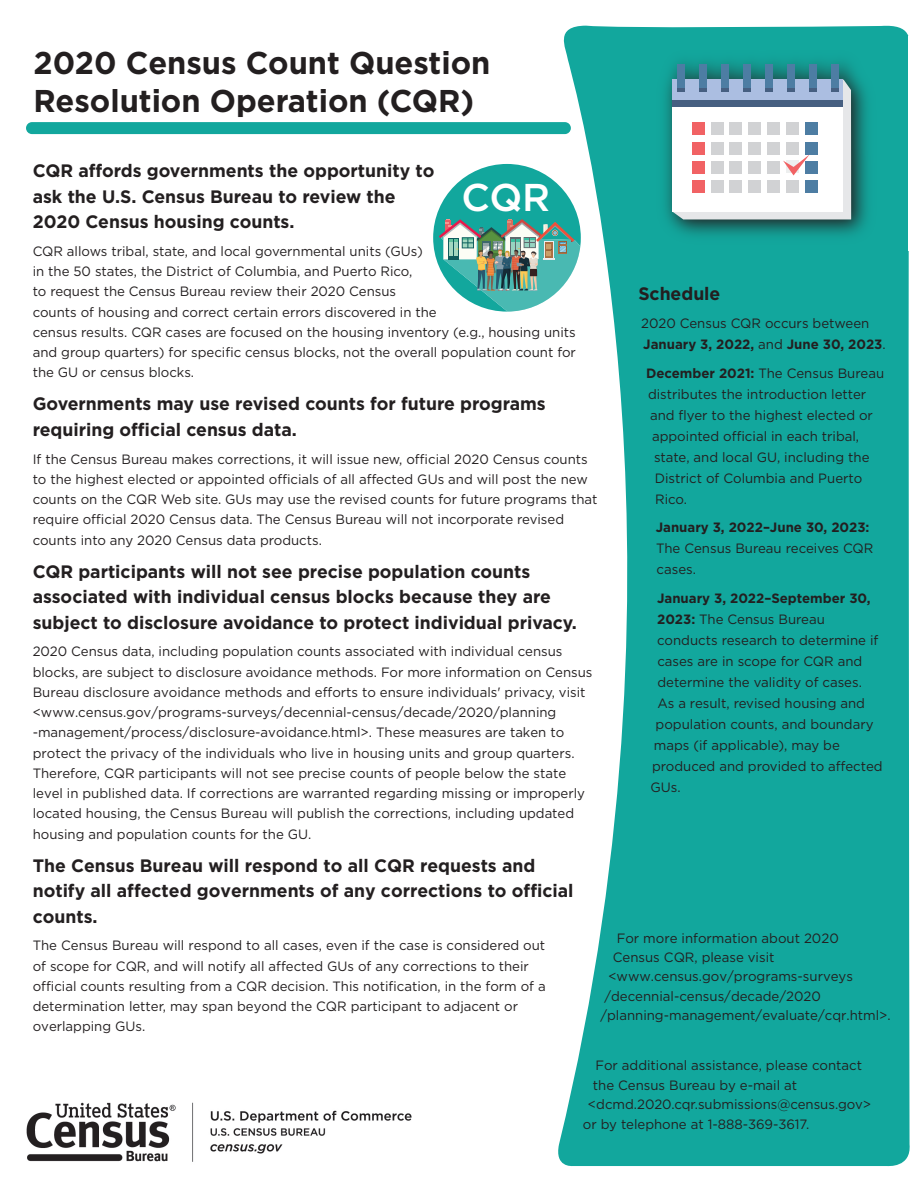
<style>
.page{position:relative;width:918px;height:1188px;background:#fff}
.page>*{position:absolute;margin:0;border:0;box-sizing:border-box;transform-origin:0 0}
.t1{font:500 38.7px "Gotham";color:#fff}
.t2{font:700 31.5px/37.8px "Gotham";color:#231f20}
.t3{font:700 18px/25.5px "Gotham";color:#231f20}
.t4{font:13.5px/20.2px "Gotham";color:#231f20}
.t5{font:700 13.5px "Gotham";color:#231f20}
.s1{font-weight:700}
</style>
<div class="page">
<svg style="left:554px;top:25px;width:356px;height:1142px;fill:#12a79d"></svg>
<div style="left:909px;top:36px;width:9px;height:215px;background:#fff"></div>
<img style="left:654px;top:46px;width:225px;height:202px">
<div style="left:677px;top:64px;width:7px;height:23px;background:#4d7da3"></div>
<div style="left:699px;top:64px;width:7px;height:23px;background:#4d7da3"></div>
<div style="left:721px;top:64px;width:7px;height:23px;background:#4d7da3"></div>
<div style="left:743px;top:64px;width:8px;height:23px;background:#4d7da3"></div>
<div style="left:765px;top:64px;width:8px;height:23px;background:#4d7da3"></div>
<div style="left:788px;top:64px;width:7px;height:23px;background:#4d7da3"></div>
<div style="left:810px;top:64px;width:7px;height:23px;background:#4d7da3"></div>
<div style="left:832px;top:64px;width:7px;height:23px;background:#4d7da3"></div>
<svg style="left:672px;top:79px;width:179px;height:140px"></svg>
<svg style="left:433px;top:164px;width:148px;height:148px"></svg>
<div style="left:26px;top:122px;width:545px;height:12px;background:#12a79d;border-radius:6px"></div>
<img style="left:26px;top:1102px;width:386px;height:60px">
<h1 class="t2" style="left:34px;top:44px;width:458px">2020 Census Count Question<br>Resolution Operation (CQR)</h1>
<p class="t3" style="left:33px;top:158px;width:403px">CQR a˜ords governments the opportunity to ask the U.S. Census Bureau to review the<br>2020 Census housing counts.</p>
<p class="t4" style="left:33px;top:241px;width:545px">CQR allows tribal, state, and local governmental units (GUs)<br>in the 50 states, the District of Columbia, and Puerto Rico,<br>to request the Census Bureau review their 2020 Census<br>counts of housing and correct certain errors discovered in the<br>census results. CQR cases are focused on the housing inventory (e.g., housing units and group quarters) for specifc census blocks, not the overall population count for the GU or census blocks.</p>
<p class="t3" style="left:33px;top:391px;width:515px">Governments may use revised counts for future programs requiring o°cial census data.</p>
<p class="t4" style="left:33px;top:448px;width:566px">If the Census Bureau makes corrections, it will issue new, o°cial 2020 Census counts to the highest elected or appointed o°cials of all a˛ected GUs and will post the new counts on the CQR Web site. GUs may use the revised counts for future programs that require o°cial 2020 Census data. The Census Bureau will not incorporate revised counts into any 2020 Census data products.</p>
<p class="t3" style="left:33px;top:558px;width:546px">CQR participants will not see precise population counts associated with individual census blocks because they are subject to disclosure avoidance to protect individual privacy.</p>
<p class="t4" style="left:33px;top:641px;width:561px">2020 Census data, including population counts associated with individual census blocks, are subject to disclosure avoidance methods. For more information on Census Bureau disclosure avoidance methods and efforts to ensure individuals' privacy, visit &lt;www.census.gov/programs-surveys/decennial-census/decade/2020/planning -management/process/disclosure-avoidance.html&gt;. These measures are taken to protect the privacy of the individuals who live in housing units and group quarters.<br>Therefore, CQR participants will not see precise counts of people below the state level in published data. If corrections are warranted regarding missing or improperly located housing, the Census Bureau will publish the corrections, including updated housing and population counts for the GU.</p>
<p class="t3" style="left:33px;top:852px;width:542px">The Census Bureau will respond to all CQR requests and notify all affected governments of any corrections to official counts.</p>
<p class="t4" style="left:33px;top:935px;width:515px">The Census Bureau will respond to all cases, even if the case is considered out of scope for CQR, and will notify all affected GUs of any corrections to their official counts resulting from a CQR decision. This notifcation, in the form of a determination letter, may span beyond the CQR participant to adjacent or overlapping GUs.</p>
<p class="t1" style="left:462px;top:172px;width:90px">CQR</p>
<p class="t3" style="left:638px;top:281px;width:84px">Schedule</p>
<p class="t4" style="left:641px;top:313px;width:246px;line-height:21px">2020 Census CQR occurs between<br><span class="s1">January 3, 2022,</span> and <span class="s1">June 30, 2023</span>.</p>
<p class="t4" style="left:646px;top:363px;width:240px"><span class="s1">December 2021:</span> The Census Bureau</p>
<p class="t4" style="left:648px;top:384px;width:220px">distributes the introduction letter</p>
<p class="t4" style="left:650px;top:405px;width:224px">and fyer to the highest elected or</p>
<p class="t4" style="left:652px;top:426px;width:209px">appointed o°cial in each tribal,</p>
<p class="t4" style="left:654px;top:447px;width:217px">state, and local GU, including the</p>
<p class="t4" style="left:655px;top:468px;width:209px">District of Columbia and Puerto</p>
<p class="t4" style="left:655px;top:489px;width:33px">Rico.</p>
<p class="t4" style="left:656px;top:517px;width:219px;line-height:21px"><span class="s1">January 3, 2022–June 30, 2023:<br></span>The Census Bureau receives CQR cases.</p>
<p class="t5" style="left:657px;top:589px;width:215px">January 3, 2022–September 30,</p>
<p class="t4" style="left:657px;top:609px;width:169px"><span class="s1">2023:</span> The Census Bureau</p>
<p class="t4" style="left:657px;top:630px;width:223px">conducts research to determine if</p>
<p class="t4" style="left:657px;top:651px;width:206px">cases are in scope for CQR and</p>
<p class="t4" style="left:657px;top:672px;width:206px">determine the validity of cases.</p>
<p class="t4" style="left:657px;top:693px;width:209px">As a result, revised housing and</p>
<p class="t4" style="left:656px;top:714px;width:219px">population counts, and boundary</p>
<p class="t4" style="left:654px;top:735px;width:187px">maps (if applicable), may be</p>
<p class="t4" style="left:652px;top:756px;width:232px">produced and provided to a˛ected</p>
<p class="t4" style="left:650px;top:777px;width:32px">GUs.</p>
<p class="t4" style="left:617px;top:928px;width:224px">For more information about 2020</p>
<p class="t4" style="left:613px;top:947px;width:163px">Census CQR, please visit</p>
<p class="t4" style="left:608px;top:966px;width:246px">&lt;www.census.gov/programs-surveys</p>
<p class="t4" style="left:604px;top:986px;width:218px">/decennial-census/decade/2020</p>
<p class="t4" style="left:600px;top:1005px;width:292px">/planning-management/evaluate/cqr.html&gt;.</p>
<p class="t4" style="left:595px;top:1055px;width:268px">For additional assistance, please contact</p>
<p class="t4" style="left:593px;top:1075px;width:206px">the Census Bureau by e-mail at</p>
<p class="t4" style="left:588px;top:1094px;width:285px">&lt;dcmd.2020.cqr.submissions@census.gov&gt;</p>
<p class="t4" style="left:583px;top:1114px;width:228px">or by telephone at 1-888-369-3617.</p>
</div>
